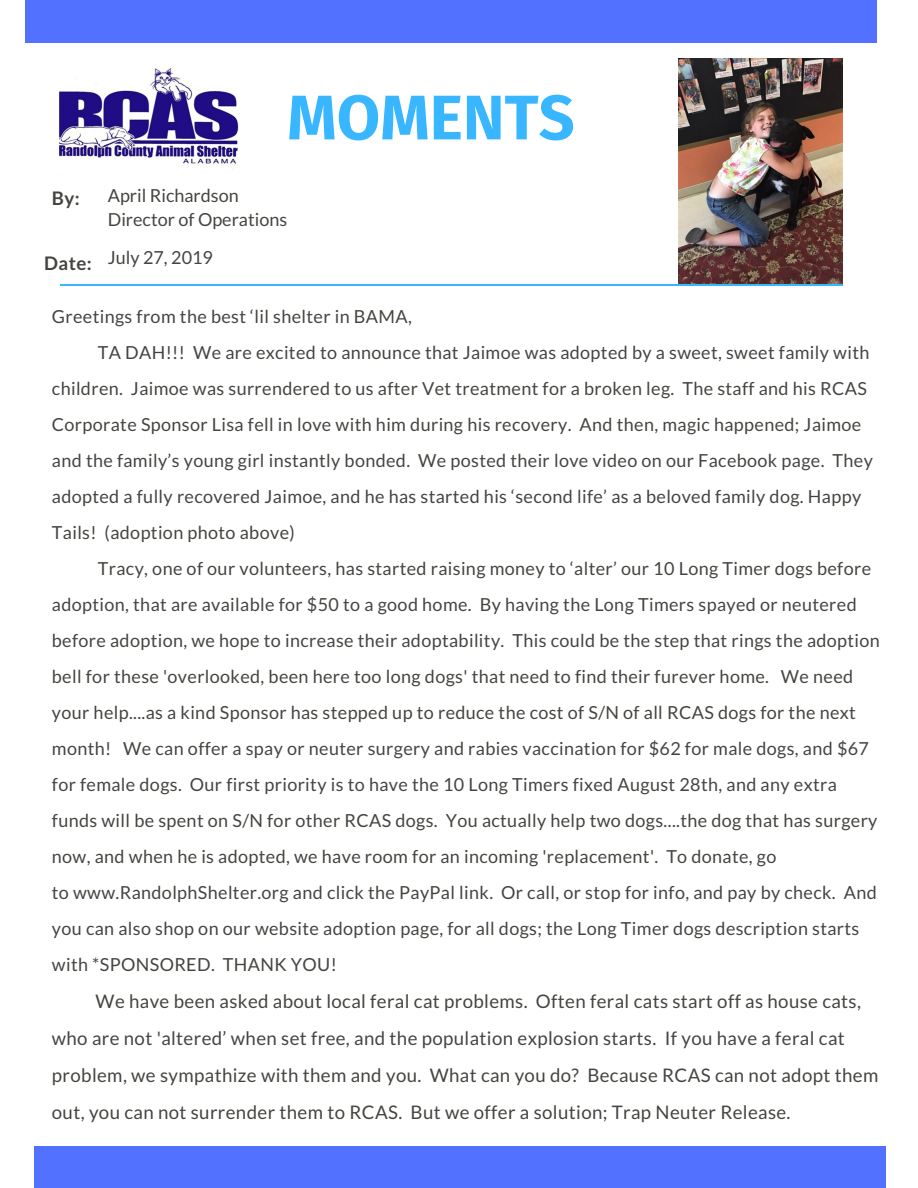
<style>
.page{position:relative;width:918px;height:1188px;background:#fff}
.page>*{position:absolute;margin:0;border:0;box-sizing:border-box;transform-origin:0 0}
.t1{font:700 63px "Fira Sans";color:#38b6ff}
.t2{font:18.6px/37px "Lato";letter-spacing:.02em;color:#444440}
.t3{font:700 18.6px "Lato";color:#444440}
.t4{font:18px "Lato";letter-spacing:.02em;color:#444440}
.t5{font:18px/24.3px "Lato";color:#444440}
.s1{font-weight:700;font-size:18.6px}
</style>
<div class="page">
<div style="left:34px;top:1146px;width:852px;height:42px;background:#5271ff"></div>
<div style="left:25px;top:0;width:852px;height:42px;background:#5271ff"></div>
<hr style="left:60px;top:284px;width:783px;height:1px;background:#38b6ff">
<img style="left:60px;top:68px;width:179px;height:101px">
<img style="left:679px;top:59px;width:164px;height:225px">
<h1 class="t1" style="left:287px;top:80px;width:289px">MOMENTS</h1>
<p class="t3" style="left:52px;top:187px;width:29px">By:</p>
<p class="t5" style="left:108px;top:183px;width:181px">April Richardson<br>Director of Operations</p>
<p class="t5" style="left:44px;top:245px;width:170px"><span class="s1">Date:</span> July 27, 2019</p>
<p class="t4" style="left:52px;top:305px;width:361px">Greetings from the best ‘lil shelter in BAMA,</p>
<p class="t4" style="left:98px;top:341px;width:773px">TA DAH!!! We are excited to announce that Jaimoe was adopted by a sweet, sweet family with</p>
<p class="t4" style="left:52px;top:377px;width:817px">children. Jaimoe was surrendered to us after Vet treatment for a broken leg. The staff and his RCAS</p>
<p class="t4" style="left:52px;top:413px;width:811px">Corporate Sponsor Lisa fell in love with him during his recovery. And then, magic happened; Jaimoe</p>
<p class="t4" style="left:52px;top:449px;width:822px">and the family’s young girl instantly bonded. We posted their love video on our Facebook page. They</p>
<p class="t4" style="left:52px;top:485px;width:811px">adopted a fully recovered Jaimoe, and he has started his ‘second life’ as a beloved family dog. Happy</p>
<p class="t4" style="left:52px;top:521px;width:244px">Tails! (adoption photo above)</p>
<p class="t4" style="left:98px;top:557px;width:775px">Tracy, one of our volunteers, has started raising money to ‘alter’ our 10 Long Timer dogs before</p>
<p class="t4" style="left:52px;top:593px;width:806px">adoption, that are available for $50 to a good home. By having the Long Timers spayed or neutered</p>
<p class="t4" style="left:52px;top:629px;width:830px">before adoption, we hope to increase their adoptability. This could be the step that rings the adoption</p>
<p class="t4" style="left:52px;top:665px;width:803px">bell for these 'overlooked, been here too long dogs' that need to find their furever home. We need</p>
<p class="t4" style="left:52px;top:701px;width:806px">your help....as a kind Sponsor has stepped up to reduce the cost of S/N of all RCAS dogs for the next</p>
<p class="t4" style="left:52px;top:737px;width:819px">month! We can offer a spay or neuter surgery and rabies vaccination for $62 for male dogs, and $67</p>
<p class="t4" style="left:52px;top:773px;width:786px">for female dogs. Our first priority is to have the 10 Long Timers fixed August 28th, and any extra</p>
<p class="t4" style="left:52px;top:809px;width:827px">funds will be spent on S/N for other RCAS dogs. You actually help two dogs....the dog that has surgery</p>
<p class="t4" style="left:52px;top:845px;width:726px">now, and when he is adopted, we have room for an incoming 'replacement'. To donate, go</p>
<p class="t4" style="left:52px;top:881px;width:826px">to www.RandolphShelter.org and click the PayPal link. Or call, or stop for info, and pay by check. And</p>
<p class="t4" style="left:52px;top:917px;width:809px">you can also shop on our website adoption page, for all dogs; the Long Timer dogs description starts</p>
<p class="t4" style="left:52px;top:953px;width:286px">with *SPONSORED. THANK YOU!</p>
<p class="t2" style="left:52px;top:982px;width:828px;text-indent:44px">We have been asked about local feral cat problems. Often feral cats start off as house cats, who are not 'altered’ when set free, and the population explosion starts. If you have a feral cat problem, we sympathize with them and you. What can you do? Because RCAS can not adopt them out, you can not surrender them to RCAS. But we offer a solution; Trap Neuter Release.</p>
</div>
